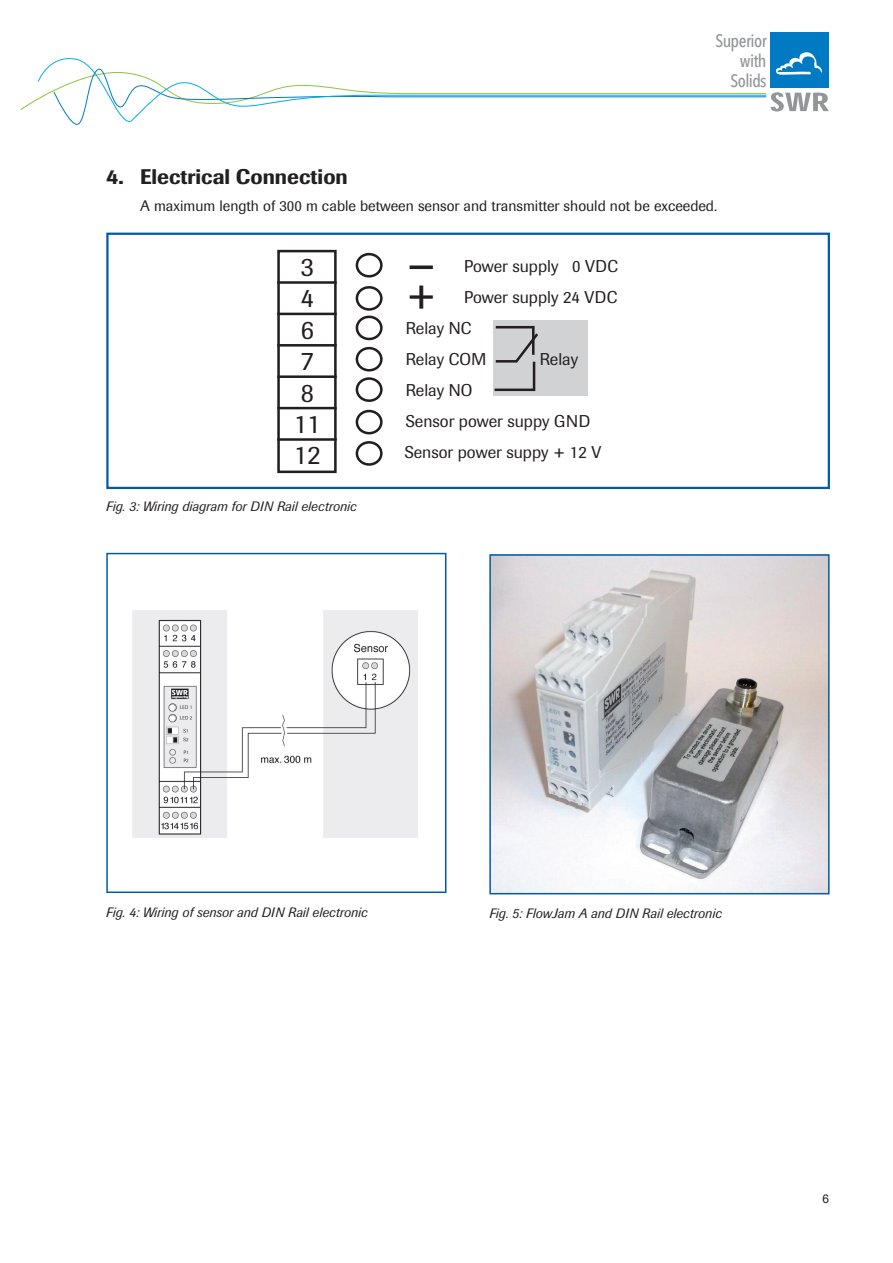
<style>
.page{position:relative;width:893px;height:1263px;background:#fff}
.page>*{position:absolute;margin:0;border:0;box-sizing:border-box;transform-origin:0 0}
.t1{font:43.2px "Imago";color:#231f20}
.t2{font:26.25px/31.3px "Imago";color:#231f20}
.t3{font:500 21px "Imago";color:#231f20}
.t4{font:500 17.85px/20.4px "Avenir Next Condensed";letter-spacing:-.03em;color:#939598;text-align:right}
.t5{font:16.8px/30.8px "Imago";color:#231f20}
.t6{font:15px "Imago";color:#231f20}
.t7{font:italic 13.5px "Imago";color:#231f20}
.t8{font:12px "Arial";color:#231f20}
</style>
<div class="page">
<div style="left:770px;top:32px;width:59px;height:56px;background:#007ac2"></div>
<svg style="left:20px;top:52px;width:809px;height:72px"></svg>
<div style="left:106px;top:553px;width:340px;height:340px;border:2px solid #015aaa"></div>
<img style="left:132px;top:611px;width:286px;height:227px">
<img style="left:492px;top:557px;width:335px;height:334px">
<div style="left:489px;top:554px;width:341px;height:340px;border:2px solid #015aaa"></div>
<div style="left:106px;top:233px;width:724px;height:256px;border:2px solid #015aaa"></div>
<div style="left:493px;top:320px;width:94px;height:76px;background:#d1d2d4"></div>
<div style="left:277px;top:250px;width:60px;height:223px;border:3px solid #231f20"></div>
<hr style="left:277px;top:281px;width:60px;height:3px;background:#231f20">
<hr style="left:277px;top:313px;width:60px;height:2px;background:#231f20">
<hr style="left:277px;top:344px;width:60px;height:3px;background:#231f20">
<hr style="left:277px;top:375px;width:60px;height:3px;background:#231f20">
<hr style="left:277px;top:407px;width:60px;height:2px;background:#231f20">
<hr style="left:277px;top:438px;width:60px;height:3px;background:#231f20">
<div style="left:356px;top:253px;width:27px;height:25px;border:3px solid #231f20;border-radius:50%"></div>
<div style="left:356px;top:286px;width:27px;height:25px;border:3px solid #231f20;border-radius:50%"></div>
<div style="left:356px;top:316px;width:27px;height:24px;border:3px solid #231f20;border-radius:50%"></div>
<div style="left:356px;top:347px;width:27px;height:24px;border:3px solid #231f20;border-radius:50%"></div>
<div style="left:356px;top:377px;width:27px;height:25px;border:3px solid #231f20;border-radius:50%"></div>
<div style="left:356px;top:410px;width:27px;height:24px;border:3px solid #231f20;border-radius:50%"></div>
<div style="left:356px;top:441px;width:27px;height:25px;border:3px solid #231f20;border-radius:50%"></div>
<hr style="left:496px;top:326px;width:38px;height:2px;background:#231f20">
<hr style="left:496px;top:360px;width:21px;height:3px;background:#231f20">
<hr style="left:495px;top:388px;width:39px;height:3px;background:#231f20">
<hr style="left:532px;top:326px;width:3px;height:29px;background:#231f20">
<svg style="left:513px;top:331px;width:25px;height:34px"></svg>
<hr style="left:533px;top:362px;width:2px;height:29px;background:#231f20">
<h3 class="t4" style="left:716px;top:30px;width:53px">Superior with<br>Solids</h3>
<h3 class="t3" style="left:106px;top:164px;width:243px">4. Electrical Connection</h3>
<p class="t6" style="left:140px;top:197px;width:578px">A maximum length of 300 m cable between sensor and transmitter should not be exceeded.</p>
<h2 class="t2" style="left:294px;top:251px;width:28px">3<br>4<br>6<br>7<br>8<br>11<br>12</h2>
<h1 class="t1" style="left:406px;top:239px;width:33px">−</h1>
<p class="t5" style="left:464px;top:250px;width:155px;line-height:31.5px">Power supply 0 VDC<br>Power supply 24 VDC</p>
<h1 class="t1" style="left:406px;top:269px;width:33px">+</h1>
<p class="t5" style="left:405px;top:313px;width:198px">Relay NC<br>Relay COM<br>Relay NO<br>Sensor power suppy GND<br>Sensor power suppy + 12 V</p>
<p class="t5" style="left:540px;top:344px;width:40px">Relay</p>
<p class="t7" style="left:106px;top:498px;width:252px">Fig. 3: Wiring diagram for DIN Rail electronic</p>
<p class="t7" style="left:106px;top:904px;width:263px">Fig. 4: Wiring of sensor and DIN Rail electronic</p>
<p class="t7" style="left:489px;top:906px;width:234px">Fig. 5: FlowJam A and DIN Rail electronic</p>
<p class="t8" style="left:822px;top:1191px;width:8px">6</p>
</div>
